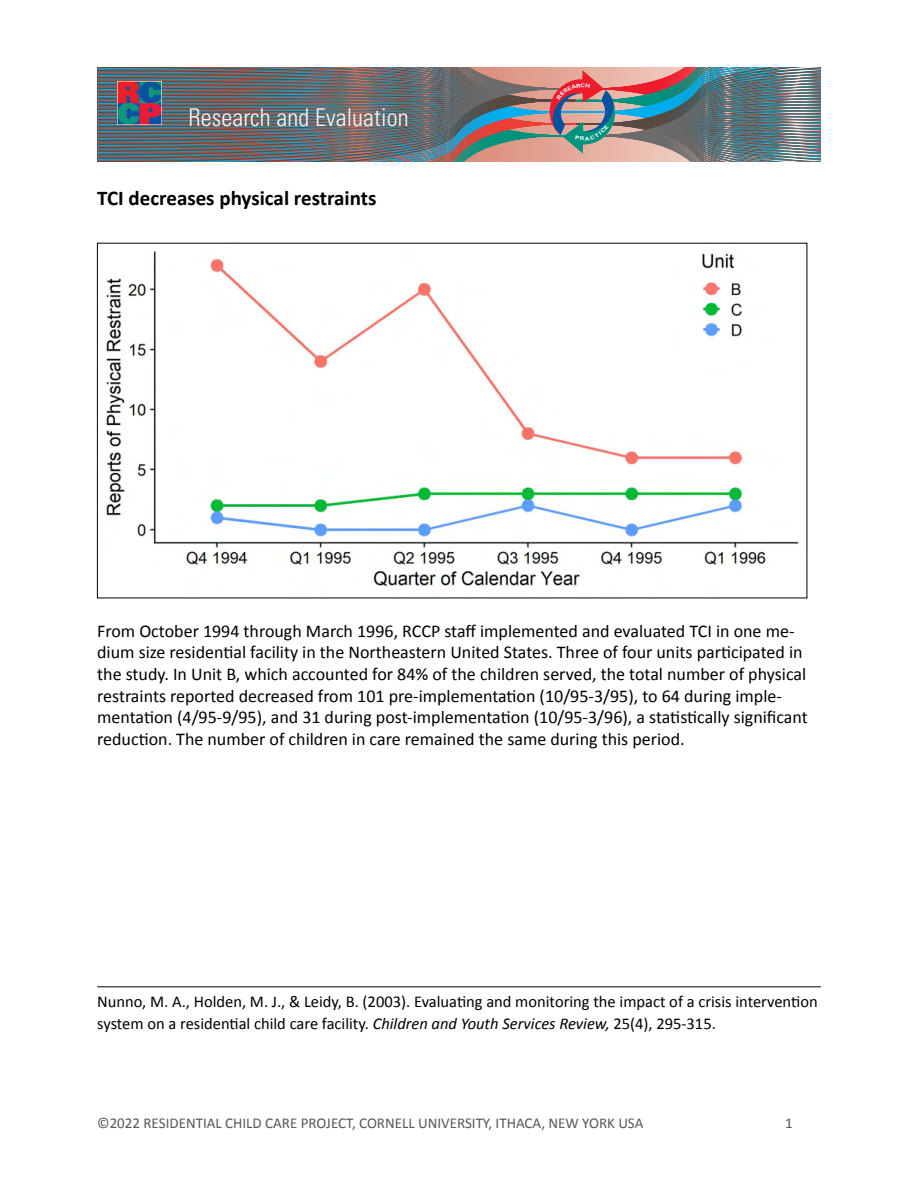
<style>
.page{position:relative;width:918px;height:1188px;background:#fff}
.page>*{position:absolute;margin:0;border:0;box-sizing:border-box;transform-origin:0 0}
.t1{font:300 condensed 24.45px "Univers";letter-spacing:.005em;color:#faf9fa}
.t2{font:700 21px "Calibri";color:#000}
.t3{font:18px/21.6px "Calibri";color:#000}
.t4{font:16.5px/21.6px "Calibri";color:#000}
.t5{font:15px "Calibri";color:#575757}
.s1{font-style:italic}
</style>
<div class="page">
<hr style="left:97px;top:986px;width:724px;height:1px;background:#000">
<img style="left:105px;top:251px;width:694px;height:336px">
<img style="left:97px;top:68px;width:724px;height:94px">
<h1 class="t1" style="left:188px;top:102px;width:222px">Research and Evaluation</h1>
<p class="t2" style="left:97px;top:185px;width:281px">TCI decreases physical restraints</p>
<p class="t3" style="left:97px;top:619px;width:712px">From October 1994 through March 1996, RCCP staff implemented and evaluated TCI in one me&shy;dium size residential facility in the Northeastern United States. Three of four units participated in the study. In Unit B, which accounted for 84% of the children served, the total number of physical restraints reported decreased from 101 pre-implementation (10/95-3/95), to 64 during imple&shy;mentation (4/95-9/95), and 31 during post-implementation (10/95-3/96), a statistically significant reduction. The number of children in care remained the same during this period.</p>
<p class="t4" style="left:97px;top:990px;width:722px">Nunno, M. A., Holden, M. J., &amp; Leidy, B. (2003). Evaluating and monitoring the impact of a crisis intervention system on a residential child care facility. <span class="s1">Children and Youth Services Review,</span> 25(4), 295-315.</p>
<p class="t5" style="left:97px;top:1114px;width:548px">©2022 RESIDENTIAL CHILD CARE PROJECT, CORNELL UNIVERSITY, ITHACA, NEW YORK USA</p>
<p class="t5" style="left:785px;top:1114px;width:9px">1</p>
</div>
